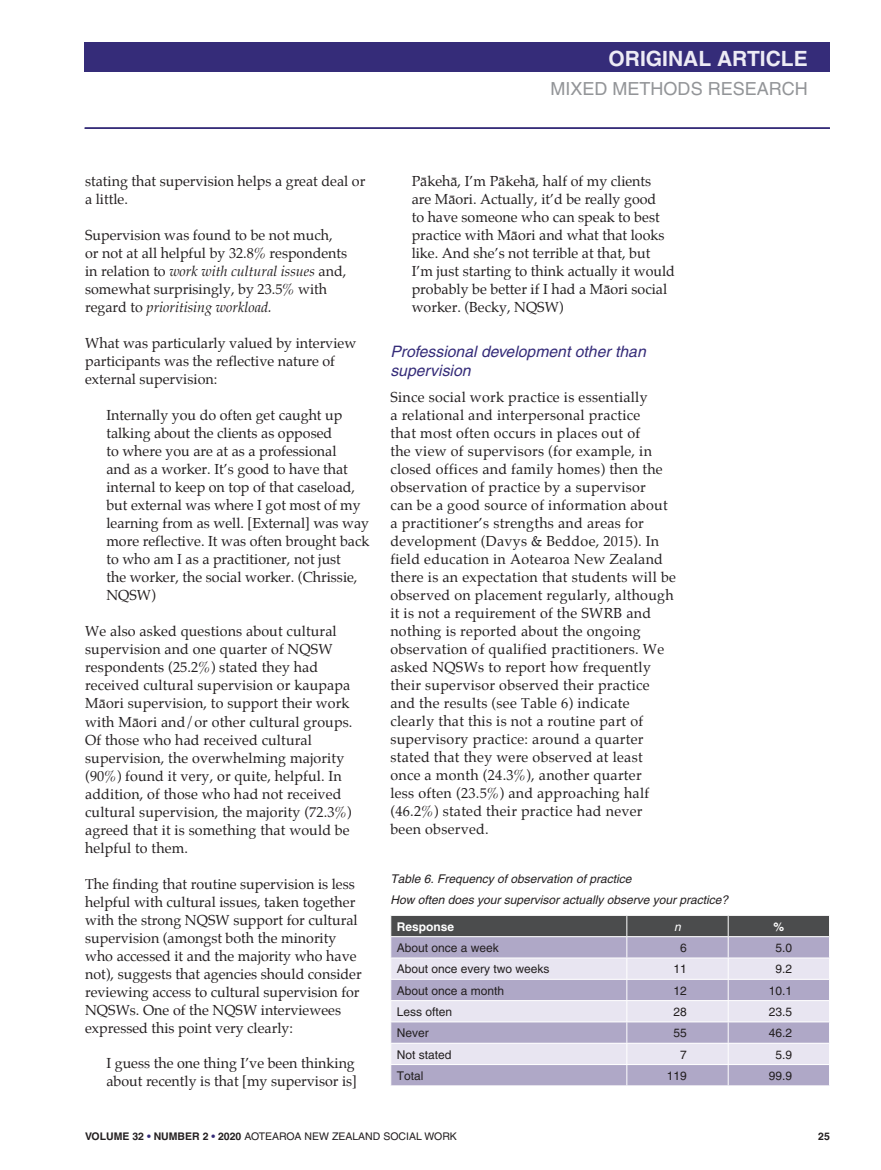
<style>
.page{position:relative;width:881px;height:1170px;background:#fff}
.page>*{position:absolute;margin:0;border:0;box-sizing:border-box;transform-origin:0 0}
.t1{font:700 21px "Helvetica";color:#edebf5}
.t2{font:18px "Helvetica";color:#939598}
.t3{font:italic 15.75px/18.9px "Helvetica";color:#352c79}
.t4{font:14.25px/18px "Palatino";letter-spacing:.01em;color:#231f20}
.t5{font:12px "Helvetica";color:#231f20}
.t6{font:italic 12px/21px "Helvetica";color:#231f20}
.t7{font:700 12px "Helvetica";color:#fff}
.t8{font:italic 12px "Helvetica";color:#fff}
.t9{font:10.5px "Helvetica";color:#231f20}
.t10{font:700 10.5px "Helvetica";color:#231f20}
.s1{font-style:italic}
.s2{font-weight:700}
.s3{font-weight:700;color:#352c79}
</style>
<div class="page">
<div style="left:85px;top:43px;width:744px;height:29px;background:#352c79"></div>
<hr style="left:85px;top:127px;width:744px;height:2px;background:#352c79">
<svg style="left:390px;top:915px;width:439px;height:170px;background:#bbb7ca"></svg>
<hr style="left:390px;top:1064px;width:439px;height:1px;background:#fff">
<h1 class="t1" style="left:608px;top:50px;width:201px">ORIGINAL ARTICLE</h1>
<p class="t2" style="left:550px;top:82px;width:259px">MIXED METHODS RESEARCH</p>
<p class="t4" style="left:85px;top:173px;width:281px">stating that supervision helps a great deal or a little.</p>
<p class="t4" style="left:85px;top:227px;width:263px">Supervision was found to be not much, or not at all helpful by 32.8% respondents in relation to <span class="s1">work with cultural issues</span> and, somewhat surprisingly, by 23.5% with regard to <span class="s1">prioritising workload.</span></p>
<p class="t4" style="left:85px;top:335px;width:272px">What was particularly valued by interview participants was the reflective nature of external supervision:</p>
<p class="t4" style="left:106px;top:407px;width:264px">Internally you do often get caught up talking about the clients as opposed<br>to where you are at as a professional<br>and as a worker. It’s good to have that internal to keep on top of that caseload, but external was where I got most of my learning from as well. [External] was way more reflective. It was often brought back to who am I as a practitioner, not just<br>the worker, the social worker. (Chrissie, NQSW)</p>
<p class="t4" style="left:85px;top:623px;width:269px">We also asked questions about cultural supervision and one quarter of NQSW respondents (25.2%) stated they had received cultural supervision or kaupapa Māori supervision, to support their work with Māori and/or other cultural groups.<br>Of those who had received cultural supervision, the overwhelming majority (90%) found it very, or quite, helpful. In addition, of those who had not received cultural supervision, the majority (72.3%) agreed that it is something that would be helpful to them.</p>
<p class="t4" style="left:85px;top:875px;width:278px">The finding that routine supervision is less helpful with cultural issues, taken together with the strong NQSW support for cultural supervision (amongst both the minority who accessed it and the majority who have not), suggests that agencies should consider reviewing access to cultural supervision for NQSWs. One of the NQSW interviewees expressed this point very clearly:</p>
<p class="t4" style="left:106px;top:1054px;width:252px">I guess the one thing I’ve been thinking about recently is that [my supervisor is]</p>
<p class="t4" style="left:411px;top:173px;width:265px">Pākehā, I’m Pākehā, half of my clients<br>are Māori. Actually, it’d be really good<br>to have someone who can speak to best practice with Māori and what that looks like. And she’s not terrible at that, but I’m just starting to think actually it would probably be better if I had a Māori social worker. (Becky, NQSW)</p>
<p class="t3" style="left:390px;top:343px;width:257px">Professional development other than supervision</p>
<p class="t4" style="left:390px;top:389px;width:287px">Since social work practice is essentially<br>a relational and interpersonal practice<br>that most often occurs in places out of<br>the view of supervisors (for example, in closed offices and family homes) then the observation of practice by a supervisor<br>can be a good source of information about a practitioner’s strengths and areas for development (Davys &amp; Beddoe, 2015). In field education in Aotearoa New Zealand there is an expectation that students will be observed on placement regularly, although it is not a requirement of the SWRB and nothing is reported about the ongoing observation of qualified practitioners. We asked NQSWs to report how frequently their supervisor observed their practice and the results (see Table 6) indicate clearly that this is not a routine part of supervisory practice: around a quarter stated that they were observed at least once a month (24.3%), another quarter<br>less often (23.5%) and approaching half (46.2%) stated their practice had never been observed.</p>
<p class="t6" style="left:390px;top:869px;width:339px">Table 6. Frequency of observation of practice<br>How often does your supervisor actually observe your practice?</p>
<p class="t7" style="left:396px;top:921px;width:59px">Response</p>
<p class="t8" style="left:674px;top:922px;width:8px">n</p>
<p class="t7" style="left:773px;top:921px;width:12px">%</p>
<p class="t5" style="left:396px;top:943px;width:104px">About once a week</p>
<p class="t5" style="left:680px;top:943px;width:8px">6</p>
<p class="t5" style="left:775px;top:943px;width:18px">5.0</p>
<p class="t5" style="left:396px;top:964px;width:154px">About once every two weeks</p>
<p class="t5" style="left:673px;top:964px;width:15px">11</p>
<p class="t5" style="left:775px;top:964px;width:18px">9.2</p>
<p class="t5" style="left:396px;top:985px;width:109px">About once a month</p>
<p class="t5" style="left:673px;top:985px;width:15px">12</p>
<p class="t5" style="left:768px;top:985px;width:25px">10.1</p>
<p class="t5" style="left:396px;top:1007px;width:57px">Less often</p>
<p class="t5" style="left:673px;top:1007px;width:15px">28</p>
<p class="t5" style="left:768px;top:1007px;width:25px">23.5</p>
<p class="t5" style="left:396px;top:1028px;width:34px">Never</p>
<p class="t5" style="left:673px;top:1028px;width:15px">55</p>
<p class="t5" style="left:768px;top:1028px;width:25px">46.2</p>
<p class="t5" style="left:396px;top:1049px;width:56px">Not stated</p>
<p class="t5" style="left:680px;top:1049px;width:8px">7</p>
<p class="t5" style="left:775px;top:1049px;width:18px">5.9</p>
<p class="t5" style="left:396px;top:1071px;width:28px">Total</p>
<p class="t5" style="left:666px;top:1071px;width:22px">119</p>
<p class="t5" style="left:768px;top:1071px;width:25px">99.9</p>
<p class="t9" style="left:85px;top:1132px;width:373px"><span class="s2">VOLUME 32</span> <span class="s3">•</span> <span class="s2">NUMBER 2</span> <span class="s3">•</span> <span class="s2">2020</span> AOTEAROA NEW ZEALAND SOCIAL WORK</p>
<p class="t10" style="left:817px;top:1132px;width:13px">25</p>
</div>
